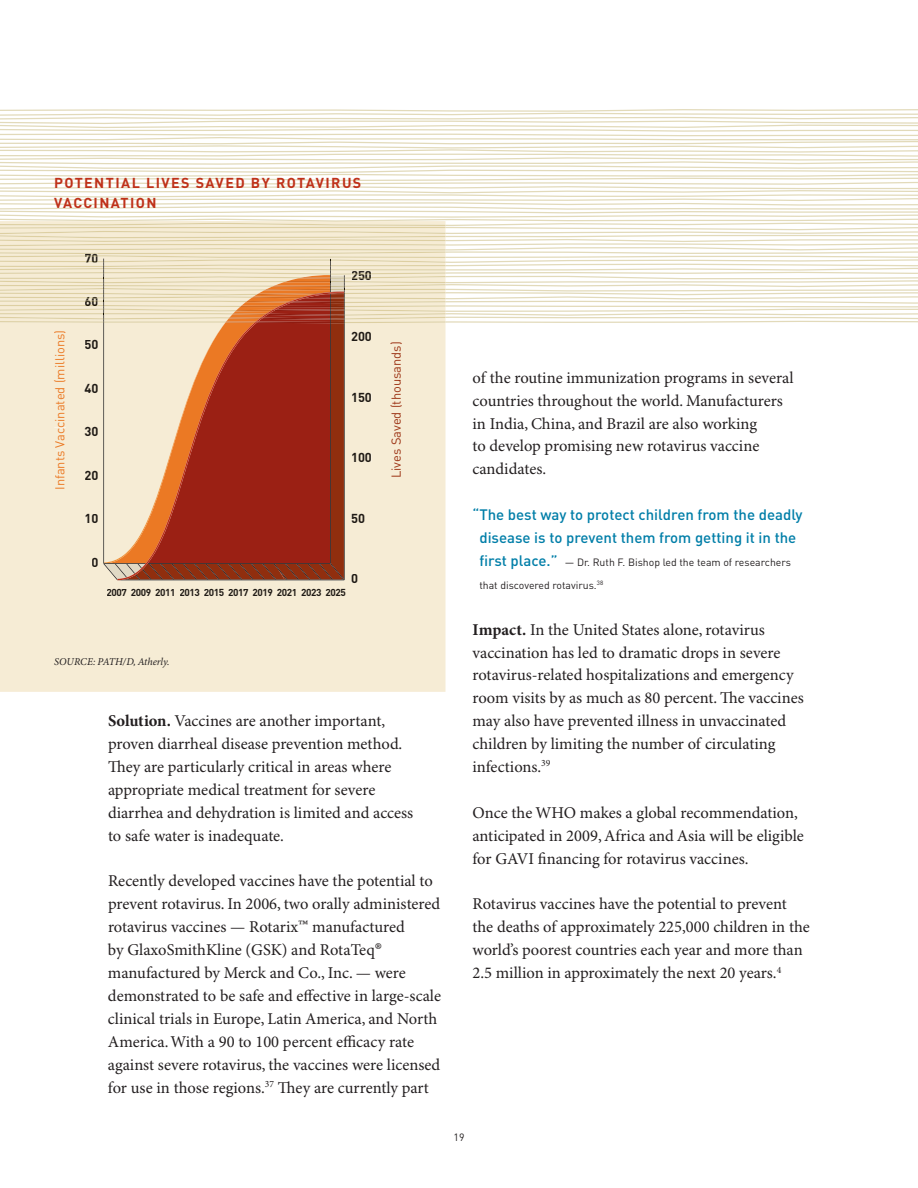
<style>
.page{position:relative;width:918px;height:1188px;background:#fff}
.page>*{position:absolute;margin:0;border:0;box-sizing:border-box;transform-origin:0 0}
.t1{font:16.5px/23px "Minion Pro";color:#231f20}
.t2{font:500 15px/23px "DIN";color:#007ea8;text-align:center}
.t3{font:700 14.25px/19.5px "DIN";letter-spacing:.1em;color:#bf311a}
.t4{font:700 12.9px "DIN";color:#201b16}
.t5{font:12.9px "DIN";color:#eb7924}
.t6{font:12.9px "DIN";color:#9c3314}
.t7{font:10.5px/23px "DIN";color:#231f20}
.t8{font:italic 10.5px "Minion Pro";letter-spacing:-.005em;color:#231f20}
.t9{font:700 10.05px "DIN";letter-spacing:-.04em;color:#201b16}
.s1{font-weight:700}
.s2{font-size:22.5px}
.s3{font-weight:500;font-size:15px;color:#007ea8}
</style>
<div class="page">
<div style="left:0;top:581px;width:446px;height:111px;background:#f6ecd5"></div>
<div style="left:352px;top:574px;width:5px;height:10px;background:#f6ecd5"></div>
<div style="left:107px;top:589px;width:20px;height:7px;background:#f6ecd5"></div>
<div style="left:131px;top:589px;width:20px;height:7px;background:#f6ecd5"></div>
<div style="left:156px;top:589px;width:18px;height:7px;background:#f6ecd5"></div>
<div style="left:180px;top:589px;width:19px;height:7px;background:#f6ecd5"></div>
<div style="left:204px;top:589px;width:20px;height:7px;background:#f6ecd5"></div>
<div style="left:229px;top:589px;width:19px;height:7px;background:#f6ecd5"></div>
<div style="left:253px;top:589px;width:19px;height:7px;background:#f6ecd5"></div>
<div style="left:277px;top:589px;width:19px;height:7px;background:#f6ecd5"></div>
<div style="left:302px;top:589px;width:19px;height:7px;background:#f6ecd5"></div>
<div style="left:326px;top:589px;width:19px;height:7px;background:#f6ecd5"></div>
<svg style="left:0;top:109px;width:918px;height:472px"></svg>
<p class="t3" style="left:54px;top:175px;width:309px">POTENTIAL LIVES SAVED BY ROTAVIRUS<br>VACCINATION</p>
<p class="t5" style="left:55px;top:490px;width:161px;rotate:-90deg">Infants Vaccinated (millions)</p>
<p class="t4" style="left:84px;top:253px;width:15px">70</p>
<p class="t4" style="left:84px;top:297px;width:15px">60</p>
<p class="t4" style="left:84px;top:340px;width:15px">50</p>
<p class="t4" style="left:84px;top:384px;width:15px">40</p>
<p class="t4" style="left:84px;top:427px;width:15px">30</p>
<p class="t4" style="left:84px;top:471px;width:15px">20</p>
<p class="t4" style="left:84px;top:514px;width:15px">10</p>
<p class="t4" style="left:351px;top:271px;width:22px">250</p>
<p class="t4" style="left:351px;top:332px;width:22px">200</p>
<p class="t4" style="left:351px;top:392px;width:22px">150</p>
<p class="t4" style="left:351px;top:453px;width:22px">100</p>
<p class="t4" style="left:351px;top:514px;width:15px">50</p>
<p class="t4" style="left:91px;top:558px;width:8px">0</p>
<p class="t4" style="left:351px;top:574px;width:8px">0</p>
<p class="t9" style="left:106px;top:589px;width:241px">2007 2009 2011 2013 2015 2017 2019 2021 2023 2025</p>
<p class="t6" style="left:392px;top:478px;width:138px;rotate:-90deg">Lives Saved (thousands)</p>
<p class="t8" style="left:54px;top:658px;width:117px">SOURCE: PATH/D, Atherly.</p>
<p class="t1" style="left:108px;top:711px;width:307px"><span class="s1">Solution.</span> Vaccines are another important, proven diarrheal disease prevention method.<br>They are particularly critical in areas where appropriate medical treatment for severe diarrhea and dehydration is limited and access to safe water is inadequate.</p>
<p class="t1" style="left:108px;top:871px;width:335px">Recently developed vaccines have the potential to prevent rotavirus. In 2006, two orally administered rotavirus vaccines — Rotarix<span class="s2">™</span> manufactured<br>by GlaxoSmithKline (GSK) and RotaTeq<span class="s2">® </span>manufactured by Merck and Co., Inc. — were demonstrated to be safe and effective in large-scale clinical trials in Europe, Latin America, and North America. With a 90 to 100 percent efficacy rate against severe rotavirus, the vaccines were licensed for use in those regions.<sup>37</sup> They are currently part</p>
<p class="t1" style="left:473px;top:367px;width:323px">of the routine immunization programs in several countries throughout the world. Manufacturers in India, China, and Brazil are also working<br>to develop promising new rotavirus vaccine candidates.</p>
<p class="t2" style="left:473px;top:505px;width:332px">“ The best way to protect children from the deadly disease is to prevent them from getting it in the</p>
<p class="t7" style="left:479px;top:552px;width:313px"><span class="s3">first place.”</span> — Dr. Ruth F. Bishop led the team of researchers that discovered rotavirus.<sup>38</sup></p>
<p class="t1" style="left:473px;top:619px;width:333px"><span class="s1">Impact.</span> In the United States alone, rotavirus vaccination has led to dramatic drops in severe rotavirus-related hospitalizations and emergency room visits by as much as 80 percent. The vaccines may also have prevented illness in unvaccinated children by limiting the number of circulating infections.<sup>39</sup></p>
<p class="t1" style="left:473px;top:802px;width:333px">Once the WHO makes a global recommendation, anticipated in 2009, Africa and Asia will be eligible for GAVI financing for rotavirus vaccines.</p>
<p class="t1" style="left:473px;top:894px;width:339px">Rotavirus vaccines have the potential to prevent the deaths of approximately 225,000 children in the world’s poorest countries each year and more than 2.5 million in approximately the next 20 years.<sup>4</sup></p>
<p class="t7" style="left:454px;top:1127px;width:12px">19</p>
</div>
